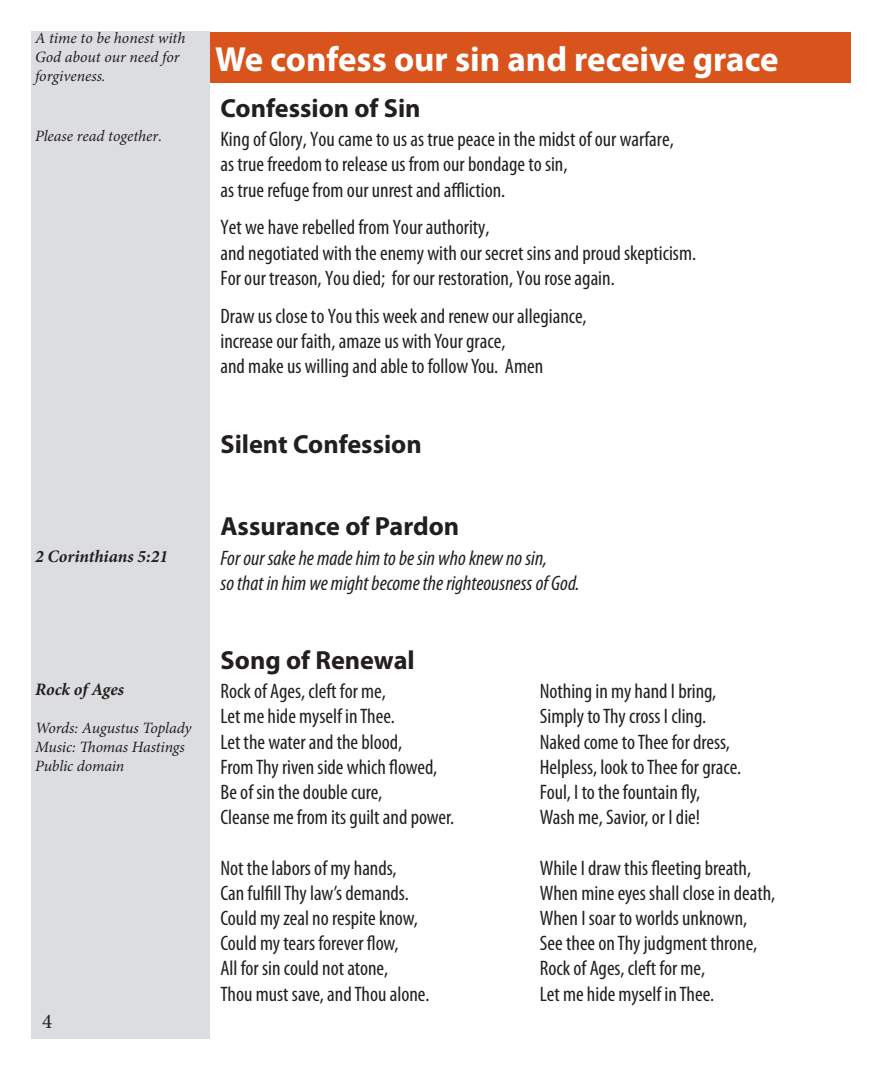
<style>
.page{position:relative;width:882px;height:1071px;background:#fff}
.page>*{position:absolute;margin:0;border:0;box-sizing:border-box;transform-origin:0 0}
.t1{font:700 35px "Myriad Pro";color:#fff}
.t2{font:700 26.25px "Myriad Pro";color:#231f20}
.t3{font:condensed 21px "Myriad Pro";color:#231f20}
.t4{font:italic condensed 21px "Myriad Pro";color:#231f20}
.t5{font:21px "Minion Pro";color:#231f20}
.t6{font:italic 700 17.5px "Minion Pro";color:#231f20}
.t7{font:italic 15.75px/18.9px "Minion Pro";color:#231f20}
</style>
<div class="page">
<div style="left:32px;top:32px;width:178px;height:1008px;background:#dcdddf"></div>
<div style="left:210px;top:32px;width:640px;height:51px;background:#d9531c"></div>
<p class="t7" style="left:35px;top:28px;width:152px">A time to be honest with<br>God about our need for forgiveness.</p>
<p class="t7" style="left:35px;top:126px;width:129px">Please read together.</p>
<p class="t1" style="left:215px;top:36px;width:565px">We confess our sin and receive grace</p>
<p class="t2" style="left:220px;top:91px;width:202px">Confession of Sin</p>
<p class="t3" style="left:220px;top:127px;width:455px">King of Glory, You came to us as true peace in the midst of our warfare,</p>
<p class="t3" style="left:220px;top:152px;width:349px">as true freedom to release us from our bondage to sin,</p>
<p class="t3" style="left:220px;top:177px;width:286px">as true refuge from our unrest and affliction.</p>
<p class="t3" style="left:220px;top:215px;width:271px">Yet we have rebelled from Your authority,</p>
<p class="t3" style="left:220px;top:240px;width:477px">and negotiated with the enemy with our secret sins and proud skepticism.</p>
<p class="t3" style="left:220px;top:265px;width:396px">For our treason, You died; for our restoration, You rose again.</p>
<p class="t3" style="left:220px;top:303px;width:368px">Draw us close to You this week and renew our allegiance,</p>
<p class="t3" style="left:220px;top:328px;width:286px">increase our faith, amaze us with Your grace,</p>
<p class="t3" style="left:220px;top:353px;width:324px">and make us willing and able to follow You. Amen</p>
<p class="t2" style="left:220px;top:427px;width:203px">Silent Confession</p>
<p class="t6" style="left:35px;top:544px;width:135px">2 Corinthians 5:21</p>
<p class="t6" style="left:35px;top:677px;width:90px">Rock of Ages</p>
<p class="t7" style="left:35px;top:719px;width:158px">Words: Augustus Toplady</p>
<p class="t7" style="left:35px;top:737px;width:151px">Music: Thomas Hastings</p>
<p class="t7" style="left:35px;top:756px;width:91px">Public domain</p>
<p class="t5" style="left:42px;top:1007px;width:12px">4</p>
<p class="t2" style="left:220px;top:509px;width:240px">Assurance of Pardon</p>
<p class="t4" style="left:220px;top:545px;width:328px">For our sake he made him to be sin who knew no sin,</p>
<p class="t4" style="left:220px;top:570px;width:361px">so that in him we might become the righteousness of God.</p>
<p class="t2" style="left:220px;top:643px;width:196px">Song of Renewal</p>
<p class="t3" style="left:220px;top:679px;width:167px">Rock of Ages, cleft for me,</p>
<p class="t3" style="left:220px;top:704px;width:176px">Let me hide myself in Thee.</p>
<p class="t3" style="left:220px;top:729px;width:183px">Let the water and the blood,</p>
<p class="t3" style="left:220px;top:754px;width:218px">From Thy riven side which flowed,</p>
<p class="t3" style="left:220px;top:779px;width:163px">Be of sin the double cure,</p>
<p class="t3" style="left:220px;top:805px;width:235px">Cleanse me from its guilt and power.</p>
<p class="t3" style="left:220px;top:855px;width:178px">Not the labors of my hands,</p>
<p class="t3" style="left:220px;top:880px;width:190px">Can fulfill Thy law’s demands.</p>
<p class="t3" style="left:220px;top:905px;width:199px">Could my zeal no respite know,</p>
<p class="t3" style="left:220px;top:931px;width:180px">Could my tears forever flow,</p>
<p class="t3" style="left:220px;top:956px;width:169px">All for sin could not atone,</p>
<p class="t3" style="left:220px;top:981px;width:210px">Thou must save, and Thou alone.</p>
<p class="t3" style="left:540px;top:679px;width:178px">Nothing in my hand I bring,</p>
<p class="t3" style="left:540px;top:704px;width:168px">Simply to Thy cross I cling.</p>
<p class="t3" style="left:540px;top:729px;width:192px">Naked come to Thee for dress,</p>
<p class="t3" style="left:540px;top:754px;width:203px">Helpless, look to Thee for grace.</p>
<p class="t3" style="left:540px;top:779px;width:162px">Foul, I to the fountain fly,</p>
<p class="t3" style="left:540px;top:805px;width:162px">Wash me, Savior, or I die!</p>
<p class="t3" style="left:540px;top:855px;width:213px">While I draw this fleeting breath,</p>
<p class="t3" style="left:540px;top:880px;width:237px">When mine eyes shall close in death,</p>
<p class="t3" style="left:540px;top:905px;width:209px">When I soar to worlds unknown,</p>
<p class="t3" style="left:540px;top:931px;width:219px">See thee on Thy judgment throne,</p>
<p class="t3" style="left:540px;top:956px;width:167px">Rock of Ages, cleft for me,</p>
<p class="t3" style="left:540px;top:981px;width:176px">Let me hide myself in Thee.</p>
</div>
